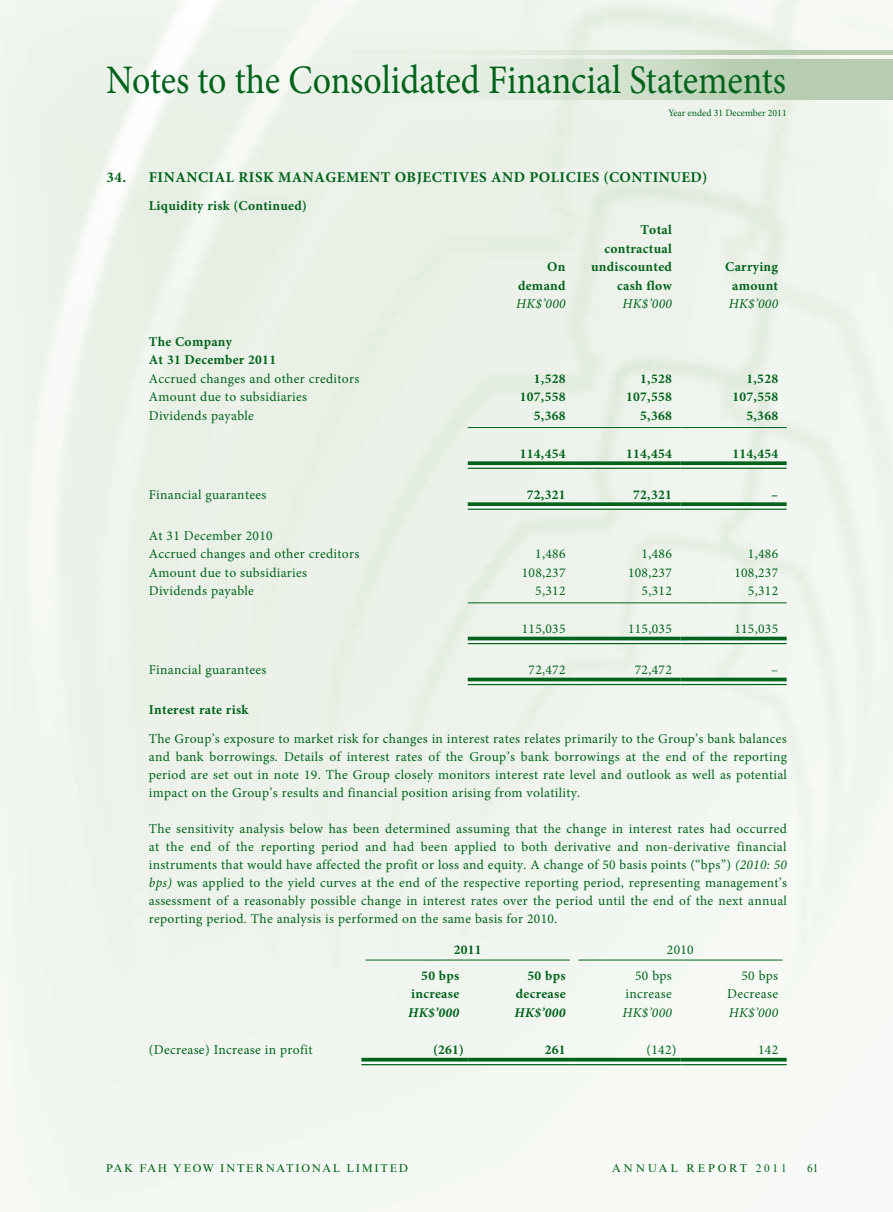
<style>
.page{position:relative;width:893px;height:1212px;background:#fff}
.page>*{position:absolute;margin:0;border:0;box-sizing:border-box;transform-origin:0 0}
.t1{font:40.5px "Minion Pro";letter-spacing:-.005em;color:#00631c;scale:.89 1}
.t2{font:700 15px "Minion Pro";letter-spacing:.03em;color:#00631c}
.t3{font:13.5px/18px "Minion Pro";letter-spacing:.025em;color:#00631c;text-align:justify}
.t4{font:700 13.5px/18.6px "Minion Pro";letter-spacing:.02em;color:#00631c;text-align:right}
.t5{font:italic 13.5px "Minion Pro";letter-spacing:.025em;color:#00631c}
.t6{font:italic 700 13.5px "Minion Pro";letter-spacing:.02em;color:#00631c}
.t7{font:11.25px "Times New Roman MT Std";letter-spacing:.15em;color:#00631c}
.t8{font:11.25px "Times New Roman MT Std";letter-spacing:.25em;color:#00631c}
.t9{font:9.75px "Minion Pro";color:#00631c}
.s1{font-style:italic}
</style>
<div class="page">
<svg style="left:0;top:60px;width:893px;height:40px;background:#dbe6d8"></svg>
<svg style="left:0;top:50px;width:893px;height:4px;background:#dce7d8"></svg>
<svg style="left:468px;top:465px;width:106px;height:3px"></svg>
<svg style="left:574px;top:465px;width:106px;height:3px"></svg>
<svg style="left:680px;top:465px;width:107px;height:3px"></svg>
<div style="left:468px;top:502px;width:106px;height:8px;background:#f5f9f6"></div>
<div style="left:574px;top:502px;width:106px;height:8px;background:#f5f9f6"></div>
<div style="left:680px;top:502px;width:107px;height:8px;background:#f5f9f6"></div>
<svg style="left:468px;top:681px;width:106px;height:3px"></svg>
<svg style="left:574px;top:681px;width:106px;height:3px"></svg>
<svg style="left:680px;top:681px;width:107px;height:3px"></svg>
<svg style="left:468px;top:640px;width:106px;height:3px"></svg>
<svg style="left:574px;top:640px;width:106px;height:3px"></svg>
<svg style="left:680px;top:640px;width:107px;height:3px"></svg>
<hr style="left:468px;top:427px;width:106px;height:1px;background:#00631c">
<hr style="left:574px;top:427px;width:106px;height:1px;background:#00631c">
<hr style="left:680px;top:427px;width:107px;height:1px;background:#00631c">
<svg style="left:468px;top:461px;width:106px;height:4px"></svg>
<hr style="left:468px;top:468px;width:106px;height:1px;background:#00631c">
<svg style="left:574px;top:461px;width:106px;height:4px"></svg>
<hr style="left:574px;top:468px;width:106px;height:1px;background:#00631c">
<svg style="left:680px;top:461px;width:107px;height:4px"></svg>
<hr style="left:680px;top:468px;width:107px;height:1px;background:#00631c">
<svg style="left:468px;top:502px;width:106px;height:4px"></svg>
<hr style="left:468px;top:508px;width:106px;height:2px;background:#00631c">
<svg style="left:574px;top:502px;width:106px;height:4px"></svg>
<hr style="left:574px;top:508px;width:106px;height:2px;background:#00631c">
<svg style="left:680px;top:502px;width:107px;height:4px"></svg>
<hr style="left:680px;top:508px;width:107px;height:2px;background:#00631c">
<hr style="left:468px;top:678px;width:106px;height:3px;background:#00631c">
<hr style="left:468px;top:684px;width:106px;height:1px;background:#00631c">
<hr style="left:574px;top:678px;width:106px;height:3px;background:#00631c">
<hr style="left:574px;top:684px;width:106px;height:1px;background:#00631c">
<hr style="left:680px;top:678px;width:107px;height:3px;background:#00631c">
<hr style="left:680px;top:684px;width:107px;height:1px;background:#00631c">
<hr style="left:468px;top:637px;width:106px;height:3px;background:#00631c">
<hr style="left:468px;top:643px;width:106px;height:1px;background:#00631c">
<hr style="left:574px;top:637px;width:106px;height:3px;background:#00631c">
<hr style="left:574px;top:643px;width:106px;height:1px;background:#00631c">
<hr style="left:680px;top:637px;width:107px;height:3px;background:#00631c">
<hr style="left:680px;top:643px;width:107px;height:1px;background:#00631c">
<hr style="left:468px;top:602px;width:106px;height:1px;background:#00631c">
<hr style="left:574px;top:602px;width:106px;height:1px;background:#00631c">
<hr style="left:680px;top:602px;width:107px;height:1px;background:#00631c">
<svg style="left:361px;top:1061px;width:107px;height:3px"></svg>
<svg style="left:468px;top:1061px;width:106px;height:1px"></svg>
<svg style="left:574px;top:1061px;width:106px;height:1px"></svg>
<svg style="left:680px;top:1061px;width:107px;height:3px"></svg>
<hr style="left:361px;top:1058px;width:107px;height:3px;background:#00631c">
<hr style="left:361px;top:1064px;width:107px;height:1px;background:#00631c">
<hr style="left:468px;top:1058px;width:106px;height:3px;background:#00631c">
<hr style="left:468px;top:1064px;width:106px;height:1px;background:#00631c">
<hr style="left:574px;top:1058px;width:106px;height:3px;background:#00631c">
<hr style="left:574px;top:1064px;width:106px;height:1px;background:#00631c">
<hr style="left:680px;top:1058px;width:107px;height:3px;background:#00631c">
<hr style="left:680px;top:1064px;width:107px;height:1px;background:#00631c">
<hr style="left:366px;top:960px;width:204px;height:1px;background:#00631c">
<hr style="left:578px;top:960px;width:204px;height:1px;background:#00631c">
<h1 class="t1" style="left:106px;top:53px;width:765px">Notes to the Consolidated Financial Statements</h1>
<p class="t9" style="left:668px;top:106px;width:120px">Year ended 31 December 2011</p>
<p class="t2" style="left:106px;top:167px;width:603px">34. FINANCIAL RISK MANAGEMENT OBJECTIVES AND POLICIES (CONTINUED)</p>
<p class="t4" style="left:149px;top:196px;width:160px">Liquidity risk (Continued)</p>
<p class="t4" style="left:518px;top:257px;width:49px">On demand</p>
<p class="t4" style="left:591px;top:220px;width:82px">Total contractual undiscounted cash flow</p>
<p class="t4" style="left:725px;top:257px;width:54px;text-align:center">Carrying amount</p>
<p class="t5" style="left:516px;top:295px;width:51px">HK$’000</p>
<p class="t5" style="left:622px;top:295px;width:51px">HK$’000</p>
<p class="t5" style="left:729px;top:295px;width:51px">HK$’000</p>
<p class="t4" style="left:149px;top:332px;width:129px;text-align:left">The Company<br>At 31 December 2011</p>
<p class="t3" style="left:149px;top:370px;width:212px">Accrued changes and other creditors</p>
<p class="t4" style="left:534px;top:369px;width:33px">1,528</p>
<p class="t4" style="left:640px;top:369px;width:33px">1,528</p>
<p class="t4" style="left:746px;top:369px;width:33px">1,528</p>
<p class="t3" style="left:149px;top:388px;width:160px">Amount due to subsidiaries</p>
<p class="t4" style="left:520px;top:388px;width:47px">107,558</p>
<p class="t4" style="left:626px;top:388px;width:47px">107,558</p>
<p class="t4" style="left:732px;top:388px;width:47px">107,558</p>
<p class="t3" style="left:149px;top:407px;width:107px">Dividends payable</p>
<p class="t4" style="left:534px;top:406px;width:33px">5,368</p>
<p class="t4" style="left:640px;top:406px;width:33px">5,368</p>
<p class="t4" style="left:746px;top:406px;width:33px">5,368</p>
<p class="t4" style="left:520px;top:444px;width:47px">114,454</p>
<p class="t4" style="left:626px;top:444px;width:47px">114,454</p>
<p class="t4" style="left:732px;top:444px;width:47px">114,454</p>
<p class="t3" style="left:149px;top:485px;width:119px">Financial guarantees</p>
<p class="t4" style="left:527px;top:485px;width:40px">72,321</p>
<p class="t4" style="left:633px;top:485px;width:40px">72,321</p>
<p class="t4" style="left:771px;top:485px;width:8px">–</p>
<p class="t3" style="left:149px;top:526px;width:212px;line-height:18.6px">At 31 December 2010<br>Accrued changes and other creditors</p>
<p class="t3" style="left:535px;top:545px;width:32px">1,486</p>
<p class="t3" style="left:642px;top:545px;width:32px">1,486</p>
<p class="t3" style="left:748px;top:545px;width:32px">1,486</p>
<p class="t3" style="left:149px;top:563px;width:160px">Amount due to subsidiaries</p>
<p class="t3" style="left:522px;top:563px;width:45px">108,237</p>
<p class="t3" style="left:628px;top:563px;width:45px">108,237</p>
<p class="t3" style="left:734px;top:563px;width:45px">108,237</p>
<p class="t3" style="left:149px;top:582px;width:107px">Dividends payable</p>
<p class="t3" style="left:535px;top:582px;width:32px">5,312</p>
<p class="t3" style="left:642px;top:582px;width:32px">5,312</p>
<p class="t3" style="left:748px;top:582px;width:32px">5,312</p>
<p class="t3" style="left:522px;top:620px;width:45px">115,035</p>
<p class="t3" style="left:628px;top:620px;width:45px">115,035</p>
<p class="t3" style="left:734px;top:620px;width:45px">115,035</p>
<p class="t3" style="left:149px;top:661px;width:119px">Financial guarantees</p>
<p class="t3" style="left:528px;top:661px;width:39px">72,472</p>
<p class="t3" style="left:635px;top:661px;width:39px">72,472</p>
<p class="t3" style="left:771px;top:661px;width:9px">–</p>
<p class="t4" style="left:149px;top:700px;width:101px">Interest rate risk</p>
<p class="t3" style="left:149px;top:730px;width:640px">The Group’s exposure to market risk for changes in interest rates relates primarily to the Group’s bank balances and bank borrowings. Details of interest rates of the Group’s bank borrowings at the end of the reporting period are set out in note 19. The Group closely monitors interest rate level and outlook as well as potential impact on the Group’s results and financial position arising from volatility.</p>
<p class="t3" style="left:149px;top:820px;width:640px">The sensitivity analysis below has been determined assuming that the change in interest rates had occurred at the end of the reporting period and had been applied to both derivative and non-derivative financial instruments that would have affected the profit or loss and equity. A change of 50 basis points (“bps”) <span class="s1">(2010: 50 bps)</span> was applied to the yield curves at the end of the respective reporting period, representing management’s assessment of a reasonably possible change in interest rates over the period until the end of the next annual reporting period. The analysis is performed on the same basis for 2010.</p>
<p class="t4" style="left:454px;top:941px;width:29px">2011</p>
<p class="t3" style="left:667px;top:941px;width:28px">2010</p>
<p class="t4" style="left:411px;top:966px;width:50px">50 bps increase</p>
<p class="t4" style="left:516px;top:966px;width:51px">50 bps decrease</p>
<p class="t3" style="left:626px;top:966px;width:48px;line-height:18.6px;text-align:right">50 bps increase</p>
<p class="t3" style="left:727px;top:966px;width:52px;line-height:18.6px;text-align:right">50 bps<br>Decrease</p>
<p class="t6" style="left:408px;top:1003px;width:53px">HK$’000</p>
<p class="t6" style="left:514px;top:1003px;width:53px">HK$’000</p>
<p class="t5" style="left:622px;top:1003px;width:51px">HK$’000</p>
<p class="t5" style="left:729px;top:1003px;width:51px">HK$’000</p>
<p class="t3" style="left:149px;top:1041px;width:165px">(Decrease) Increase in profit</p>
<p class="t4" style="left:433px;top:1040px;width:32px">(261)</p>
<p class="t4" style="left:545px;top:1040px;width:22px">261</p>
<p class="t3" style="left:646px;top:1041px;width:32px">(142)</p>
<p class="t3" style="left:758px;top:1041px;width:22px">142</p>
<p class="t7" style="left:106px;top:1162px;width:303px">PAK FAH YEOW INTERNATIONAL LIMITED</p>
<p class="t8" style="left:612px;top:1162px;width:176px">ANNUAL REPORT 2011</p>
<p class="t7" style="left:807px;top:1162px;width:13px">61</p>
</div>
